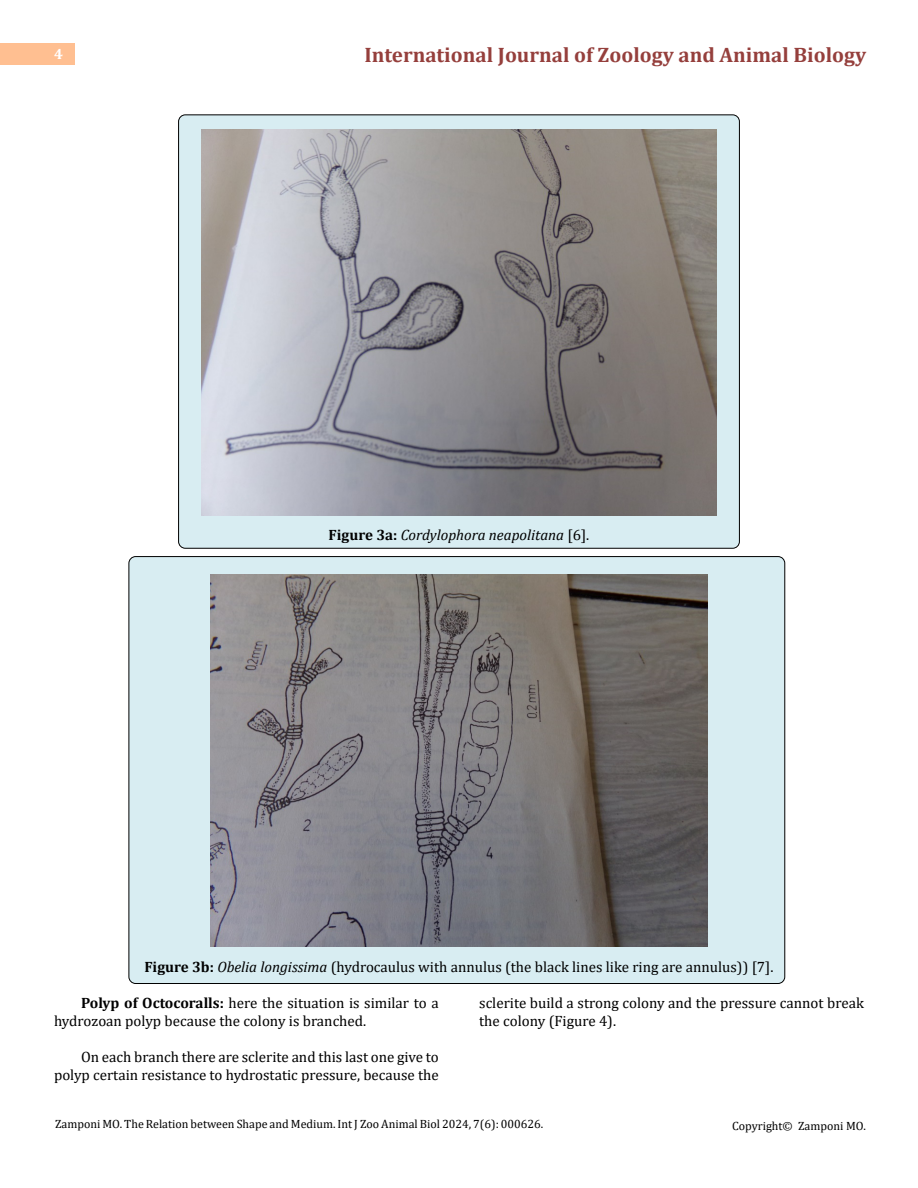
<style>
.page{position:relative;width:918px;height:1188px;background:#fff}
.page>*{position:absolute;margin:0;border:0;box-sizing:border-box;transform-origin:0 0}
.t1{font:700 21px "Cambria";color:#953f3c}
.t2{font:15px/18px "Cambria";color:#000}
.t3{font:italic 15px "Cambria";color:#000}
.t4{font:700 15px "Cambria";color:#fff}
.t5{font:12px "Cambria";color:#000}
.s1{font-weight:700;font-style:normal}
.s2{font-style:normal}
.s3{font-weight:700}
.s4{font-style:italic}
</style>
<div class="page">
<div style="left:0;top:43px;width:75px;height:21px;background:#ffbf91"></div>
<div style="left:129px;top:557px;width:656px;height:427px;background:#d8edf2;border-radius:7px"></div>
<div style="left:179px;top:115px;width:560px;height:433px;background:#d8edf2;border-radius:7px"></div>
<img style="left:202px;top:129px;width:514px;height:387px">
<img style="left:211px;top:575px;width:496px;height:372px">
<p class="t4" style="left:54px;top:44px;width:10px">4</p>
<h1 class="t1" style="left:364px;top:40px;width:503px">International Journal of Zoology and Animal Biology</h1>
<p class="t3" style="left:329px;top:525px;width:262px"><span class="s1">Figure 3a:</span> Cordylophora neapolitana <span class="s2">[6].</span></p>
<p class="t2" style="left:144px;top:957px;width:631px"><span class="s3">Figure 3b:</span> <span class="s4">Obelia longissima</span> (hydrocaulus with annulus (the black lines like ring are annulus)) [7].</p>
<p class="t2" style="left:54px;top:993px;width:386px;text-indent:27px"><span class="s3">Polyp of Octocoralls:</span> here the situation is similar to a hydrozoan polyp because the colony is branched.</p>
<p class="t2" style="left:54px;top:1047px;width:386px;text-align:right">On each branch there are sclerite and this last one give to polyp certain resistance to hydrostatic pressure, because the</p>
<p class="t2" style="left:479px;top:993px;width:386px">sclerite build a strong colony and the pressure cannot break the colony (Figure 4).</p>
<p class="t5" style="left:55px;top:1117px;width:490px">Zamponi MO. The Relation between Shape and Medium. Int J Zoo Animal Biol 2024, 7(6): 000626.</p>
<p class="t5" style="left:732px;top:1118px;width:135px">Copyright© Zamponi MO.</p>
</div>
